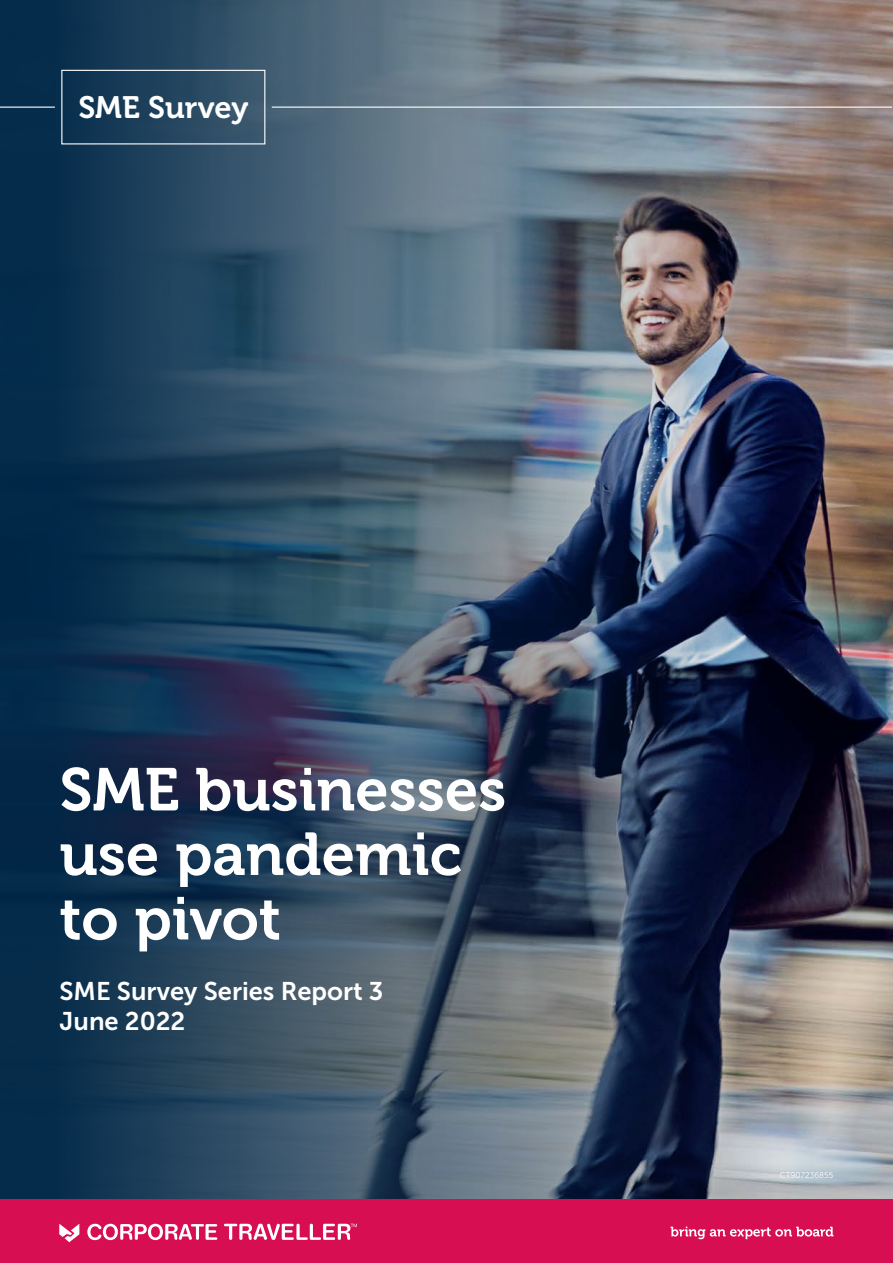
<style>
.page{position:relative;width:893px;height:1263px;background:#fff}
.page>*{position:absolute;margin:0;border:0;box-sizing:border-box;transform-origin:0 0}
.H0_-_Heading_-_Teal{font:60px/64.5px "Museo 700";color:#fff}
.t1{font:30.9px "Museo 700";color:#fff}
.H0_-_Heading_-_Teal-2{font:25.5px/30px "Museo Sans 700";color:#fff}
.t2{font:8.25px "Museo Sans 300";color:#fff}
</style>
<div class="page">
<img style="left:850px;top:0;width:43px;height:1199px">
<img style="left:0;top:0;width:850px;height:1199px">
<div style="left:0;top:1199px;width:893px;height:64px;background:#d70f52"></div>
<svg style="left:87px;top:1224px;width:130px;height:16px"></svg>
<svg style="left:224px;top:1224px;width:133px;height:16px"></svg>
<svg style="left:59px;top:1224px;width:20px;height:18px"></svg>
<svg style="left:671px;top:1226px;width:162px;height:13px"></svg>
<hr style="left:272px;top:107px;width:620px;height:1px;background:#fff">
<hr style="left:0;top:107px;width:55px;height:1px;background:#fff">
<div style="left:61px;top:70px;width:204px;height:74px;border:1px solid #fff"></div>
<p class="t1" style="left:78px;top:91px;width:172px">SME Survey</p>
<p class="H0_-_Heading_-_Teal" style="left:60px;top:758px;width:448px">SME businesses use pandemic to pivot</p>
<p class="H0_-_Heading_-_Teal-2" style="left:60px;top:976px;width:325px">SME Survey Series Report 3<br>June 2022</p>
<p class="t2" style="left:780px;top:1171px;width:55px">CT907236855</p>
</div>
